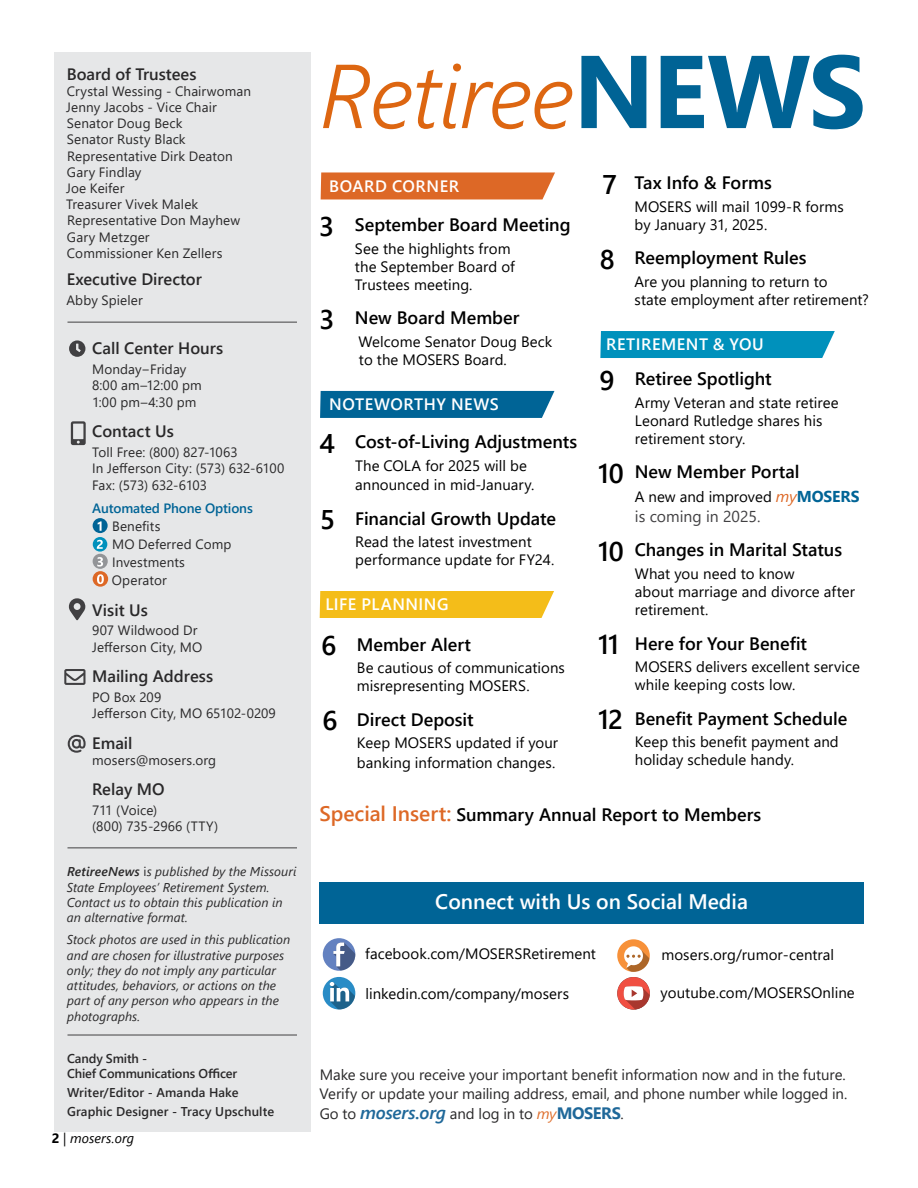
<style>
.page{position:relative;width:918px;height:1188px;background:#fff}
.page>*{position:absolute;margin:0;border:0;box-sizing:border-box;transform-origin:0 0}
.t1{font:italic 300 90.45px "Segoe UI";letter-spacing:-.01em;color:#d61}
.t2{font:600 21px "Segoe UI";color:#fff}
.t3{font:600 18px "Segoe UI";color:#000}
.t4{font:600 16.5px "Segoe UI";color:#292829}
.t5{font:600 16.5px "Segoe UI";letter-spacing:.03em;color:#fff}
.t6{font:15.75px "Segoe UI";color:#414042}
.t7{font:15px/18px "Segoe UI";letter-spacing:.005em;color:#000}
.t8{font:15px/19.5px "Segoe UI";letter-spacing:-.005em;color:#292829;text-align:justify}
.t9{font:13.5px/16.2px "Segoe UI";letter-spacing:.01em;color:#292829}
.t10{font:600 13.5px "Segoe UI";letter-spacing:-.01em;color:#006496}
.t11{font:italic 13.5px "Segoe UI";letter-spacing:.005em;color:#000}
.t12{font:italic 12.75px/15.3px "Segoe UI";letter-spacing:.005em;color:#292829}
.t13{font:600 12.75px/18.8px "Segoe UI";letter-spacing:.01em;color:#292829}
.t14{font:600 12.75px/15.3px "Segoe UI";letter-spacing:-.01em;color:#292829}
.s1{font-weight:600}
.s2{font-style:normal}
.s3{font-weight:700;font-style:normal}
.s4{font-weight:700;font-style:normal;font-size:103.2px;color:#006395}
.s5{font-size:27px}
.s6{font-style:italic;font-size:15.75px;color:#dd6826}
.s7{font-weight:700;font-size:15.75px;color:#006496}
.s8{font-size:21px;color:#dd6826}
.s9{font-weight:600;font-style:italic;font-size:18px;color:#1f6899}
.s10{font-style:italic;color:#de6f2d}
.s11{font-weight:700;font-size:16.5px;color:#1f6899}
</style>
<div class="page">
<div style="left:319px;top:882px;width:544px;height:41px;background:#006496"></div>
<svg style="left:310px;top:391px;width:244px;height:27px;background:#116e9d"></svg>
<svg style="left:310px;top:172px;width:245px;height:27px;background:#df7438"></svg>
<div style="left:54px;top:52px;width:256px;height:1080px;background:#e6e7e8"></div>
<div style="left:93px;top:518px;width:15px;height:15px;background:#006496;border-radius:50%"></div>
<svg style="left:98px;top:521px;width:4px;height:10px"></svg>
<div style="left:93px;top:537px;width:14px;height:15px;background:#0091bc;border-radius:50%"></div>
<svg style="left:97px;top:540px;width:6px;height:9px"></svg>
<div style="left:93px;top:554px;width:15px;height:15px;background:#939598;border-radius:50%"></div>
<svg style="left:97px;top:557px;width:6px;height:10px"></svg>
<div style="left:93px;top:571px;width:15px;height:16px;background:#dd6826;border-radius:50%"></div>
<svg style="left:97px;top:574px;width:7px;height:10px"></svg>
<hr style="left:68px;top:322px;width:229px;height:1px;background:#414042">
<hr style="left:68px;top:848px;width:229px;height:1px;background:#414042">
<svg style="left:69px;top:340px;width:17px;height:17px"></svg>
<svg style="left:71px;top:421px;width:15px;height:24px"></svg>
<svg style="left:69px;top:598px;width:17px;height:22px"></svg>
<svg style="left:64px;top:669px;width:21px;height:16px"></svg>
<svg style="left:68px;top:735px;width:18px;height:18px"></svg>
<hr style="left:68px;top:1035px;width:229px;height:1px;background:#414042">
<svg style="left:310px;top:591px;width:244px;height:27px;background:#f4c128"></svg>
<div style="left:600px;top:331px;width:235px;height:27px;background:#0091bc"></div>
<div style="left:323px;top:938px;width:32px;height:33px;background:#6381c0;border-radius:50%"></div>
<svg style="left:333px;top:942px;width:22px;height:29px"></svg>
<div style="left:617px;top:977px;width:33px;height:33px;background:#f04f42;border-radius:50%"></div>
<svg style="left:624px;top:986px;width:26px;height:24px"></svg>
<div style="left:617px;top:939px;width:33px;height:33px;background:#f79139;border-radius:50%"></div>
<svg style="left:624px;top:946px;width:26px;height:26px"></svg>
<div style="left:323px;top:977px;width:32px;height:33px;background:#298cc6;border-radius:50%"></div>
<svg style="left:330px;top:982px;width:25px;height:28px"></svg>
<p class="t4" style="left:67px;top:58px;width:131px">Board of Trustees</p>
<p class="t9" style="left:66px;top:82px;width:187px">Crystal Wessing - Chairwoman<br>Jenny Jacobs - Vice Chair<br>Senator Doug Beck<br>Senator Rusty Black<br>Representative Dirk Deaton<br>Gary Findlay<br>Joe Keifer<br>Treasurer Vivek Malek<br>Representative Don Mayhew<br>Gary Metzger<br>Commissioner Ken Zellers</p>
<p class="t4" style="left:67px;top:263px;width:137px">Executive Director</p>
<p class="t9" style="left:66px;top:291px;width:78px">Abby Spieler</p>
<p class="t4" style="left:92px;top:333px;width:133px">Call Center Hours</p>
<p class="t9" style="left:92px;top:360px;width:111px">Monday−Friday<br>8:00 am–12:00 pm<br>1:00 pm–4:30 pm</p>
<p class="t4" style="left:92px;top:416px;width:83px">Contact Us</p>
<p class="t9" style="left:92px;top:443px;width:194px">Toll Free: (800) 827-1063<br>In Jefferson City: (573) 632-6100<br>Fax: (573) 632-6103</p>
<p class="t10" style="left:92px;top:496px;width:162px">Automated Phone Options</p>
<p class="t9" style="left:112px;top:516px;width:121px;line-height:18px">Benefits<br>MO Deferred Comp<br>Investments<br>Operator</p>
<p class="t4" style="left:92px;top:594px;width:57px">Visit Us</p>
<p class="t9" style="left:92px;top:621px;width:112px">907 Wildwood Dr<br>Jefferson City, MO</p>
<p class="t4" style="left:92px;top:661px;width:123px">Mailing Address</p>
<p class="t9" style="left:92px;top:688px;width:185px">PO Box 209<br>Jefferson City, MO 65102-0209</p>
<p class="t4" style="left:92px;top:727px;width:42px">Email</p>
<p class="t9" style="left:92px;top:751px;width:126px">mosers@mosers.org</p>
<p class="t4" style="left:92px;top:774px;width:74px">Relay MO</p>
<p class="t9" style="left:92px;top:801px;width:128px">711 (Voice)<br>(800) 735-2966 (TTY)</p>
<p class="t12" style="left:67px;top:863px;width:231px"><span class="s1">RetireeNews</span> <span class="s2">i</span>s published by the Missouri State Employees’ Retirement System.<br>Contact us to obtain this publication in an alternative format.</p>
<p class="t12" style="left:67px;top:931px;width:225px">Stock photos are used in this publication and are chosen for illustrative purposes only; they do not imply any particular attitudes, behaviors, or actions on the part of any person who appears in the photographs.</p>
<p class="t14" style="left:67px;top:1050px;width:172px">Candy Smith -<br>Chief Communications Officer</p>
<p class="t13" style="left:67px;top:1082px;width:209px">Writer/Editor - Amanda Hake<br>Graphic Designer - Tracy Upschulte</p>
<p class="t11" style="left:52px;top:1128px;width:84px"><span class="s3">2</span> | mosers.org</p>
<h1 class="t1" style="left:320px;top:11px;width:548px">Retiree<span class="s4">NEWS</span></h1>
<p class="t3" style="left:603px;top:166px;width:171px"><span class="s5">7</span> Tax Info &amp; Forms</p>
<p class="t7" style="left:635px;top:196px;width:211px">MOSERS will mail 1099-R forms by January 31, 2025.</p>
<p class="t3" style="left:600px;top:241px;width:208px"><span class="s5">8</span> Reemployment Rules</p>
<p class="t7" style="left:635px;top:271px;width:236px">Are you planning to return to<br>state employment after retirement?</p>
<p class="t5" style="left:329px;top:170px;width:131px">BOARD CORNER</p>
<p class="t3" style="left:319px;top:208px;width:253px"><span class="s5">3</span> September Board Meeting</p>
<p class="t7" style="left:355px;top:238px;width:161px">See the highlights from the September Board of<br>Trustees meeting.</p>
<p class="t3" style="left:319px;top:301px;width:201px"><span class="s5">3</span> New Board Member</p>
<p class="t7" style="left:359px;top:331px;width:195px">Welcome Senator Doug Beck to the MOSERS Board.</p>
<p class="t5" style="left:329px;top:389px;width:171px">NOTEWORTHY NEWS</p>
<p class="t5" style="left:606px;top:328px;width:159px">RETIREMENT &amp; YOU</p>
<p class="t3" style="left:600px;top:362px;width:174px"><span class="s5">9</span> Retiree Spotlight</p>
<p class="t7" style="left:635px;top:392px;width:205px">Army Veteran and state retiree<br>Leonard Rutledge shares his retirement story.</p>
<p class="t3" style="left:598px;top:455px;width:203px"><span class="s5">10</span> New Member Portal</p>
<p class="t7" style="left:635px;top:487px;width:226px">A new and improved <span class="s6">my</span><span class="s7">MOSERS</span></p>
<p class="t6" style="left:635px;top:501px;width:127px">is coming in 2025.</p>
<p class="t3" style="left:598px;top:533px;width:246px"><span class="s5">10</span> Changes in Marital Status</p>
<p class="t7" style="left:635px;top:563px;width:222px">What you need to know<br>about marriage and divorce after retirement.</p>
<p class="t3" style="left:598px;top:626px;width:210px"><span class="s5">11</span> Here for Your Benefit</p>
<p class="t7" style="left:635px;top:656px;width:227px">MOSERS delivers excellent service while keeping costs low.</p>
<p class="t3" style="left:598px;top:701px;width:251px"><span class="s5">12</span> Benefit Payment Schedule</p>
<p class="t7" style="left:635px;top:732px;width:205px">Keep this benefit payment and holiday schedule handy.</p>
<p class="t3" style="left:319px;top:797px;width:443px"><span class="s8">Special Insert:</span> Summary Annual Report to Members</p>
<p class="t3" style="left:320px;top:425px;width:259px"><span class="s5">4</span> Cost-of-Living Adjustments</p>
<p class="t7" style="left:355px;top:454px;width:181px;line-height:19.5px">The COLA for 2025 will be announced in mid-January.</p>
<p class="t3" style="left:320px;top:502px;width:238px"><span class="s5">5</span> Financial Growth Update</p>
<p class="t7" style="left:355px;top:532px;width:201px">Read the latest investment performance update for FY24.</p>
<p class="t5" style="left:325px;top:588px;width:125px">LIFE PLANNING</p>
<p class="t3" style="left:322px;top:627px;width:151px"><span class="s5">6</span> Member Alert</p>
<p class="t7" style="left:357px;top:658px;width:210px">Be cautious of communications misrepresenting MOSERS.</p>
<p class="t3" style="left:323px;top:702px;width:153px"><span class="s5">6</span> Direct Deposit</p>
<p class="t7" style="left:357px;top:732px;width:203px;line-height:19.5px">Keep MOSERS updated if your banking information changes.</p>
<h2 class="t2" style="left:435px;top:882px;width:314px">Connect with Us on Social Media</h2>
<p class="t7" style="left:365px;top:943px;width:232px">facebook.com/MOSERSRetirement</p>
<p class="t7" style="left:366px;top:983px;width:205px">linkedin.com/company/mosers</p>
<p class="t7" style="left:661px;top:944px;width:174px">mosers.org/rumor-central</p>
<p class="t7" style="left:661px;top:983px;width:196px">youtube.com/MOSERSOnline</p>
<p class="t8" style="left:320px;top:1063px;width:529px">Make sure you receive your important benefit information now and in the future.<br>Verify or update your mailing address, email, and phone number while logged in.<br>Go to <span class="s9">mosers.org</span> and log in to <span class="s10">my</span><span class="s11">MOSERS</span>.</p>
</div>
